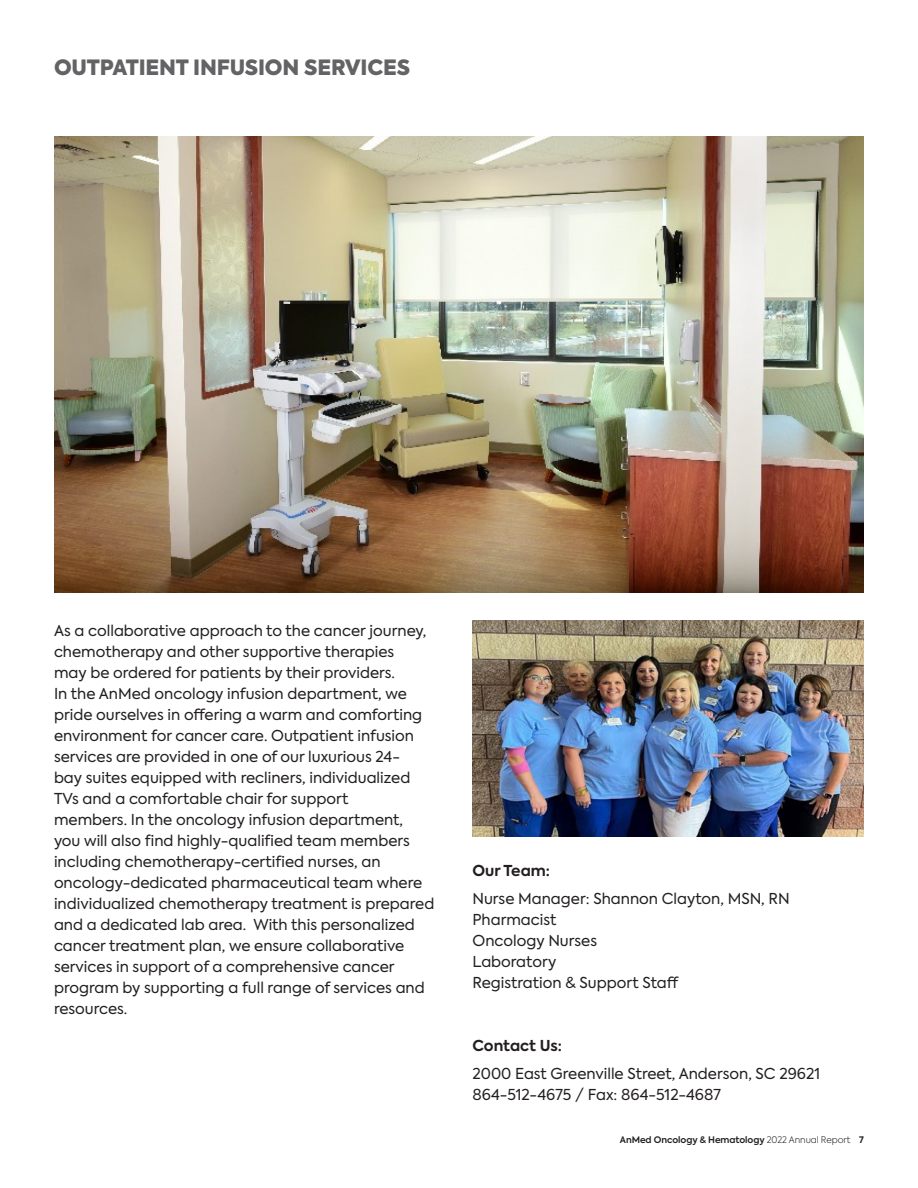
<style>
.page{position:relative;width:918px;height:1188px;background:#fff}
.page>*{position:absolute;margin:0;border:0;box-sizing:border-box;transform-origin:0 0}
.t1{font:900 21px "Axiforma";letter-spacing:-.01em;color:#636366}
.t2{font:15px/21px "Axiforma";color:#231f20}
.t3{font:700 15px "Axiforma";color:#231f20}
.t4{font:600 9px "Axiforma";letter-spacing:-.005em;color:#231f20}
.s1{font-weight:300}
.s2{font-weight:700}
</style>
<div class="page">
<img style="left:54px;top:136px;width:810px;height:457px">
<img style="left:472px;top:621px;width:392px;height:216px">
<p class="t1" style="left:54px;top:52px;width:358px">OUTPATIENT INFUSION SERVICES</p>
<p class="t2" style="left:54px;top:620px;width:382px">As a collaborative approach to the cancer journey, chemotherapy and other supportive therapies<br>may be ordered for patients by their providers.<br>In the AnMed oncology infusion department, we pride ourselves in offering a warm and comforting environment for cancer care. Outpatient infusion services are provided in one of our luxurious 24-<br>bay suites equipped with recliners, individualized TVs and a comfortable chair for support<br>members. In the oncology infusion department,<br>you will also find highly-qualified team members including chemotherapy-certified nurses, an oncology-dedicated pharmaceutical team where individualized chemotherapy treatment is prepared and a dedicated lab area. With this personalized cancer treatment plan, we ensure collaborative services in support of a comprehensive cancer program by supporting a full range of services and resources.</p>
<p class="t3" style="left:472px;top:861px;width:79px">Our Team:</p>
<p class="t2" style="left:472px;top:889px;width:319px">Nurse Manager: Shannon Clayton, MSN, RN</p>
<p class="t2" style="left:472px;top:910px;width:85px">Pharmacist</p>
<p class="t2" style="left:472px;top:931px;width:126px">Oncology Nurses</p>
<p class="t2" style="left:472px;top:952px;width:85px">Laboratory</p>
<p class="t2" style="left:472px;top:973px;width:208px">Registration &amp; Support Staff</p>
<p class="t3" style="left:472px;top:1036px;width:91px">Contact Us:</p>
<p class="t2" style="left:472px;top:1063px;width:349px">2000 East Greenville Street, Anderson, SC 29621</p>
<p class="t2" style="left:472px;top:1084px;width:250px">864-512-4675 / Fax: 864-512-4687</p>
<p class="t4" style="left:620px;top:1134px;width:246px">AnMed Oncology &amp; Hematology <span class="s1">2022 Annual Report</span> <span class="s2">7</span></p>
</div>
